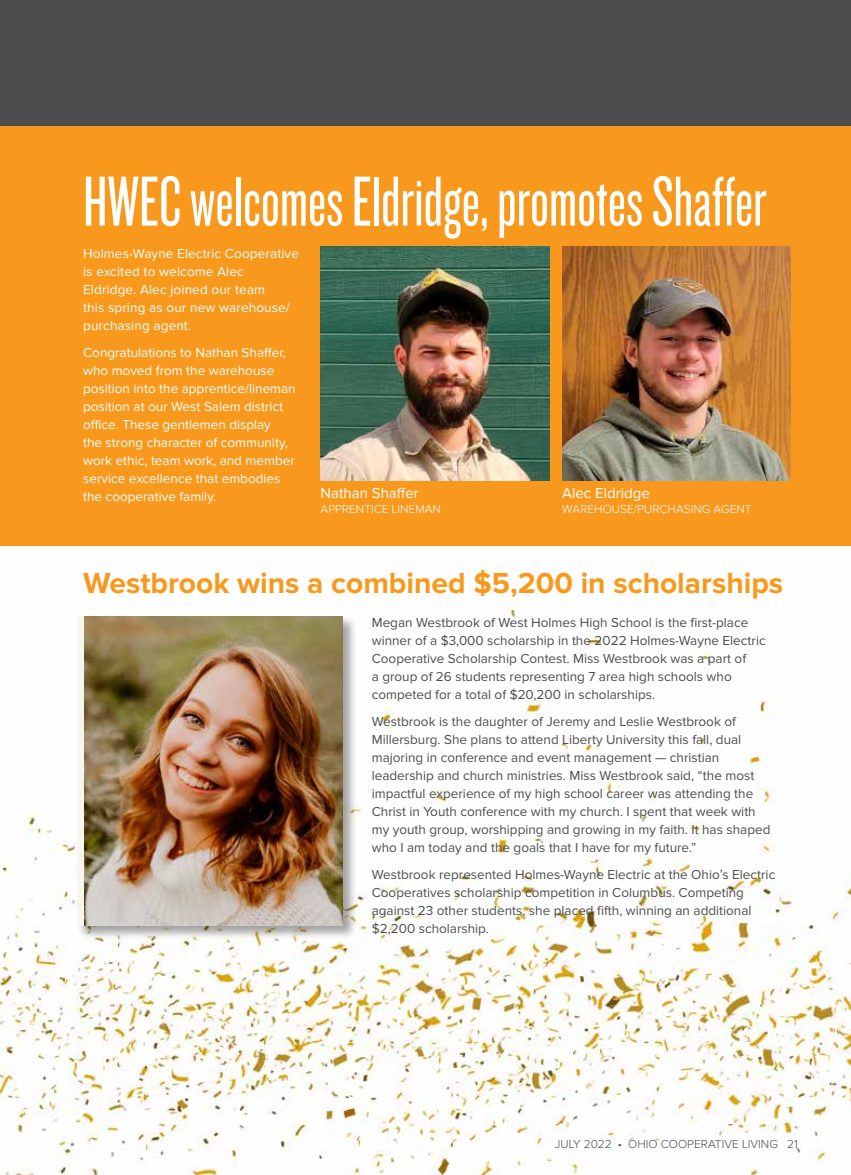
<style>
.page{position:relative;width:851px;height:1175px;background:#fff}
.page>*{position:absolute;margin:0;border:0;box-sizing:border-box;transform-origin:0 0}
.t1{font:73.5px "Knockout HTF27 Junior Bantamwt";color:#fff}
.t2{font:700 30px "Proxima Nova";color:#f8991d}
.t3{font:15px "Proxima Nova";color:#fff}
.t4{font:13.5px/18px "Proxima Nova";color:#4d4d4f}
.t5{font:13.5px/18px "Proxima Nova";color:#fff}
.t6{font:300 12px "Proxima Nova";color:#fff}
.t7{font:300 12px "Proxima Nova";color:#4d4d4f}
</style>
<div class="page">
<div style="left:0;top:126px;width:850px;height:421px;background:#f8991d"></div>
<img style="left:1px;top:597px;width:849px;height:577px">
<img style="left:320px;top:247px;width:229px;height:233px">
<img style="left:0;top:126px;width:1px;height:1048px">
<div style="left:0;top:0;width:850px;height:126px;background:#4d4d4f"></div>
<img style="left:562px;top:247px;width:228px;height:233px">
<div style="left:76px;top:615px;width:281px;height:325px;background:#000;opacity:.36"></div>
<div style="left:77px;top:616px;width:266px;height:310px;background:#f8f5ee"></div>
<img style="left:84px;top:616px;width:259px;height:310px">
<h1 class="t1" style="left:83px;top:165px;width:685px">HWEC welcomes Eldridge, promotes Shaffer</h1>
<p class="t5" style="left:83px;top:244px;width:217px">Holmes-Wayne Electric Cooperative is excited to welcome Alec<br>Eldridge. Alec joined our team<br>this spring as our new warehouse/ purchasing agent.</p>
<p class="t5" style="left:83px;top:343px;width:214px">Congratulations to Nathan Shaffer, who moved from the warehouse position into the apprentice/lineman position at our West Salem district office. These gentlemen display<br>the strong character of community, work ethic, team work, and member service excellence that embodies the cooperative family.</p>
<p class="t3" style="left:320px;top:484px;width:100px">Nathan Shaffer</p>
<p class="t6" style="left:320px;top:503px;width:122px">APPRENTICE LINEMAN</p>
<p class="t3" style="left:562px;top:484px;width:89px">Alec Eldridge</p>
<p class="t6" style="left:562px;top:503px;width:191px">WAREHOUSE/PURCHASING AGENT</p>
<h2 class="t2" style="left:83px;top:566px;width:701px">Westbrook wins a combined $5,200 in scholarships</h2>
<p class="t4" style="left:372px;top:613px;width:395px">Megan Westbrook of West Holmes High School is the first-place winner of a $3,000 scholarship in the 2022 Holmes-Wayne Electric Cooperative Scholarship Contest. Miss Westbrook was a part of<br>a group of 26 students representing 7 area high schools who competed for a total of $20,200 in scholarships.</p>
<p class="t4" style="left:372px;top:712px;width:400px">Westbrook is the daughter of Jeremy and Leslie Westbrook of Millersburg. She plans to attend Liberty University this fall, dual majoring in conference and event management — christian leadership and church ministries. Miss Westbrook said, “the most impactful experience of my high school career was attending the Christ in Youth conference with my church. I spent that week with my youth group, worshipping and growing in my faith. It has shaped who I am today and the goals that I have for my future.”</p>
<p class="t4" style="left:372px;top:865px;width:405px">Westbrook represented Holmes-Wayne Electric at the Ohio’s Electric Cooperatives scholarship competition in Columbus. Competing against 23 other students, she placed fifth, winning an additional $2,200 scholarship.</p>
<p class="t7" style="left:555px;top:1138px;width:244px">JULY 2022 • OHIO COOPERATIVE LIVING 21</p>
</div>
